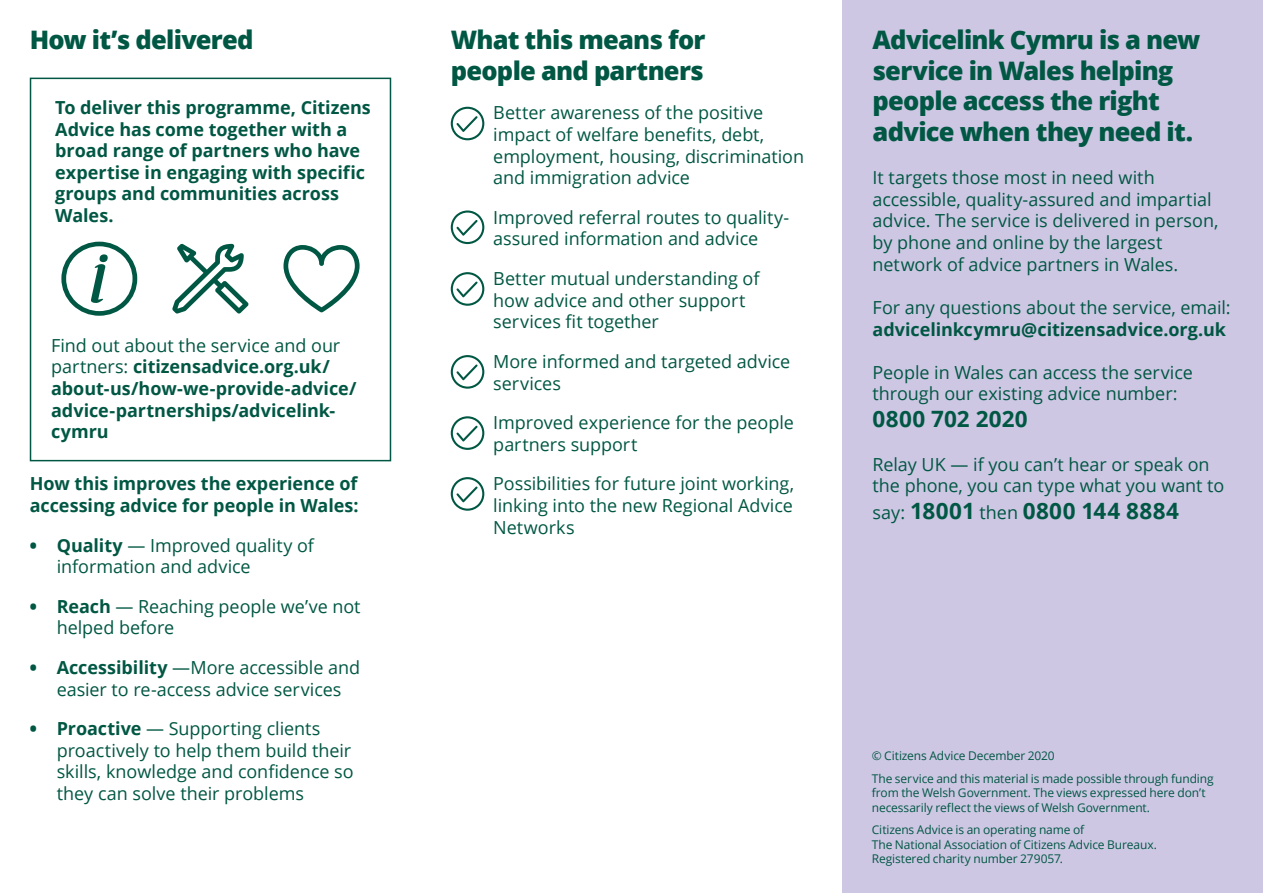
<style>
.page{position:relative;width:1263px;height:893px;background:#fff}
.page>*{position:absolute;margin:0;border:0;box-sizing:border-box;transform-origin:0 0}
.t1{font:800 25.5px/30.6px "Open Sans";letter-spacing:-.03em;color:#005743}
.t2{font:700 22.5px "Open Sans";letter-spacing:.02em;color:#005743}
.t3{font:18px/21.6px "Open Sans";letter-spacing:-.005em;color:#005743}
.t4{font:700 18px/21.6px "Open Sans";letter-spacing:-.005em;color:#005743}
.t5{font:12px/14.4px "Open Sans";letter-spacing:-.01em;color:#005743}
.s1{font-weight:400}
.s2{font-weight:800}
.s3{font-weight:700}
.s4{font-weight:400;font-size:18px}
</style>
<div class="page">
<div style="left:842px;top:0;width:421px;height:893px;background:#cec7e4"></div>
<div style="left:30px;top:78px;width:361px;height:383px;border:2px solid #005743"></div>
<svg style="left:283px;top:245px;width:77px;height:67px"></svg>
<svg style="left:172px;top:244px;width:77px;height:70px"></svg>
<svg style="left:61px;top:242px;width:76px;height:74px"></svg>
<svg style="left:451px;top:107px;width:33px;height:33px"></svg>
<svg style="left:451px;top:210px;width:33px;height:34px"></svg>
<svg style="left:451px;top:272px;width:33px;height:34px"></svg>
<svg style="left:451px;top:355px;width:33px;height:34px"></svg>
<svg style="left:451px;top:416px;width:33px;height:34px"></svg>
<svg style="left:451px;top:477px;width:33px;height:34px"></svg>
<h1 class="t1" style="left:30px;top:23px;width:225px">How it’s delivered</h1>
<p class="t4" style="left:55px;top:96px;width:317px">To deliver this programme, Citizens<br>Advice has come together with a broad range of partners who have expertise in engaging with specific groups and communities across<br>Wales.</p>
<p class="t4" style="left:51px;top:334px;width:307px"><span class="s1">Find out about the service and our partners:</span> citizensadvice.org.uk/ about-us/how-we-provide-advice/ advice-partnerships/advicelink&shy;cymru</p>
<p class="t4" style="left:30px;top:472px;width:330px">How this improves the experience of accessing advice for people in Wales:</p>
<p class="t3" style="left:57px;top:534px;width:259px;text-indent:-27px"><span class="s2">•</span> <span class="s3">Quality</span> — Improved quality of information and advice</p>
<p class="t3" style="left:57px;top:595px;width:305px;text-indent:-27px"><span class="s2">•</span> <span class="s3">Reach</span> — Reaching people we’ve not helped before</p>
<p class="t3" style="left:30px;top:656px;width:332px;text-align:center"><span class="s2">•</span> <span class="s3">Accessibility</span> —More accessible and easier to re-access advice services</p>
<p class="t3" style="left:57px;top:717px;width:298px;text-indent:-27px"><span class="s2">•</span> <span class="s3">Proactive</span> — Supporting clients proactively to help them build their skills, knowledge and confidence so they can solve their problems</p>
<h1 class="t1" style="left:451px;top:23px;width:256px">What this means for people and partners</h1>
<p class="t3" style="left:493px;top:102px;width:312px">Better awareness of the positive impact of welfare benefits, debt, employment, housing, discrimination and immigration advice</p>
<p class="t3" style="left:493px;top:206px;width:297px">Improved referral routes to quality&shy;assured information and advice</p>
<p class="t3" style="left:493px;top:267px;width:268px">Better mutual understanding of how advice and other support services fit together</p>
<p class="t3" style="left:493px;top:350px;width:299px">More informed and targeted advice services</p>
<p class="t3" style="left:493px;top:411px;width:302px">Improved experience for the people partners support</p>
<p class="t3" style="left:493px;top:472px;width:302px;text-align:justify">Possibilities for future joint working, linking into the new Regional Advice Networks</p>
<h1 class="t1" style="left:872px;top:23px;width:329px">Advicelink Cymru is a new service in Wales helping people access the right advice when they need it.</h1>
<p class="t3" style="left:872px;top:166px;width:347px">It targets those most in need with accessible, quality-assured and impartial advice. The service is delivered in person, by phone and online by the largest network of advice partners in Wales.</p>
<p class="t3" style="left:872px;top:296px;width:359px">For any questions about the service, email:</p>
<p class="t4" style="left:872px;top:318px;width:355px">advicelinkcymru@citizensadvice.org.uk</p>
<p class="t3" style="left:872px;top:361px;width:322px">People in Wales can access the service through our existing advice number:</p>
<p class="t2" style="left:872px;top:403px;width:157px">0800 702 2020</p>
<p class="t3" style="left:872px;top:453px;width:353px">Relay UK — if you can’t hear or speak on the phone, you can type what you want to</p>
<p class="t2" style="left:872px;top:495px;width:308px"><span class="s4">say:</span> 18001 <span class="s4">then</span> 0800 144 8884</p>
<p class="t5" style="left:872px;top:744px;width:343px;line-height:23px">©️ Citizens Advice December 2020<br>The service and this material is made possible through funding</p>
<p class="t5" style="left:872px;top:785px;width:335px">from the Welsh Government. The views expressed here don’t necessarily reflect the views of Welsh Government.</p>
<p class="t5" style="left:872px;top:822px;width:287px">Citizens Advice is an operating name of<br>The National Association of Citizens Advice Bureaux.<br>Registered charity number 279057.</p>
</div>
